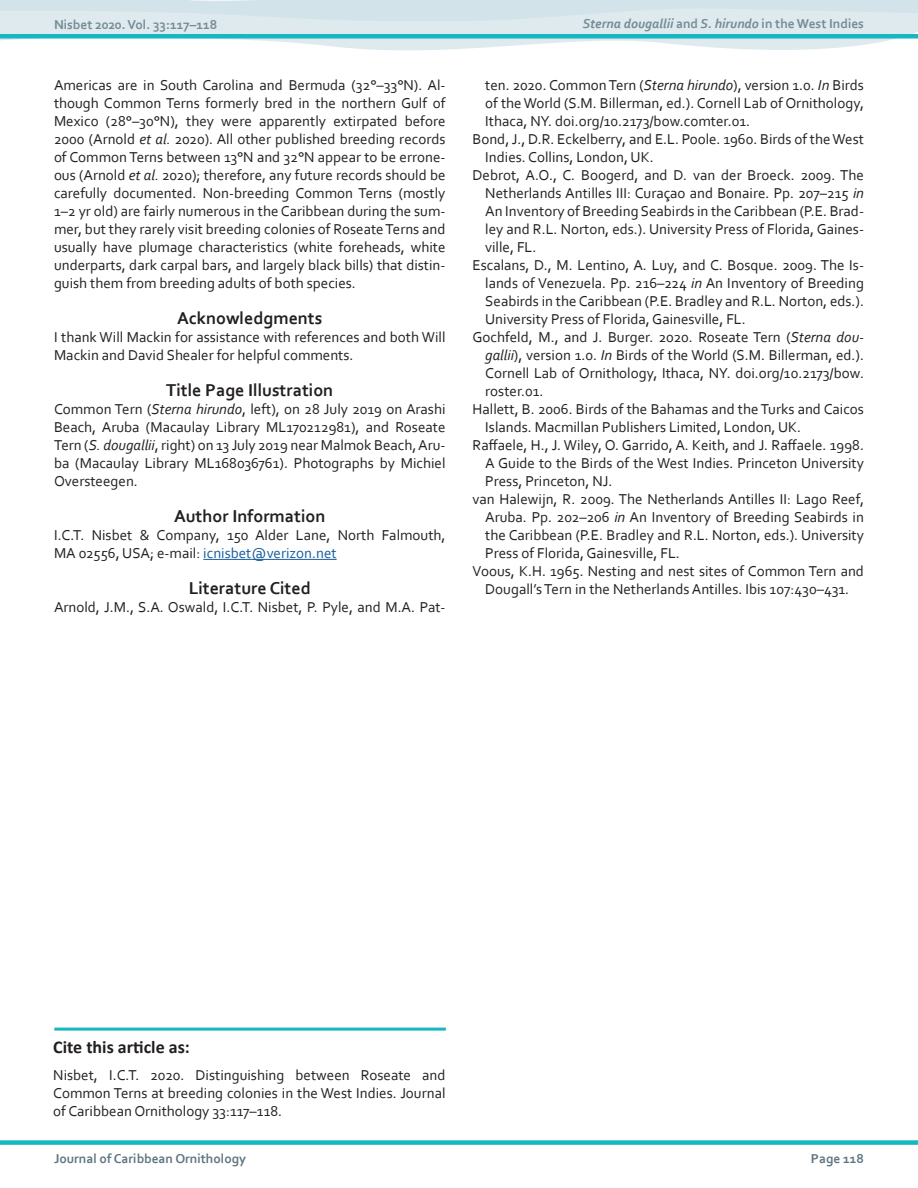
<style>
.page{position:relative;width:918px;height:1188px;background:#fff}
.page>*{position:absolute;margin:0;border:0;box-sizing:border-box;transform-origin:0 0}
.Body_Heading_1__H2{font:700 18px "Corbel";color:#231f20}
.cite_article_heading{font:700 18px "Calibri";color:#231f20}
.Citation__P{font:15px/18px "Corbel";color:#231f20;text-align:justify}
.main_body_text__P{font:15px/18px "Corbel";color:#231f20;text-align:justify}
.Cite_this_article__P{font:15px/18px "Corbel";color:#231f20;text-align:justify}
.t1{font:italic 700 13.5px "Corbel";color:#758b95}
.t2{font:700 13.5px "Corbel";color:#5f7682}
.t3{font:700 13.5px "Corbel";color:#758b95}
.s1{font-style:normal}
.s2{font-style:italic}
.s3{color:#175d9e}
</style>
<div class="page">
<svg style="left:0;top:0;width:918px;height:51px;fill:#deeaee"></svg>
<div style="left:0;top:1140px;width:918px;height:5px;background:#16b7c3"></div>
<hr style="left:203px;top:559px;width:134px;height:1px;background:#175d9e">
<hr style="left:54px;top:1028px;width:392px;height:3px;background:#16b7c3">
<div style="left:0;top:34px;width:918px;height:5px;background:#16b7c3"></div>
<p class="t3" style="left:54px;top:16px;width:165px">Nisbet 2020. Vol. 33:117–118</p>
<p class="t1" style="left:583px;top:15px;width:283px">Sterna dougallii <span class="s1">and</span> S. hirundo <span class="s1">in the West Indies</span></p>
<p class="main_body_text__P" style="left:54px;top:76px;width:393px">Americas are in South Carolina and Bermuda (32°–33°N). Al&shy;though Common Terns formerly bred in the northern Gulf of Mexico (28°–30°N), they were apparently extirpated before 2000 (Arnold <span class="s2">et al.</span> 2020). All other published breeding records of Common Terns between 13°N and 32°N appear to be errone&shy;ous (Arnold <span class="s2">et al.</span> 2020); therefore, any future records should be carefully documented. Non-breeding Common Terns (mostly 1–2 yr old) are fairly numerous in the Caribbean during the sum&shy;mer, but they rarely visit breeding colonies of Roseate Terns and usually have plumage characteristics (white foreheads, white underparts, dark carpal bars, and largely black bills) that distin&shy;guish them from breeding adults of both species.</p>
<h2 class="Body_Heading_1__H2" style="left:177px;top:307px;width:147px">Acknowledgments</h2>
<p class="main_body_text__P" style="left:54px;top:328px;width:393px">I thank Will Mackin for assistance with references and both Will<br>Mackin and David Shealer for helpful comments.</p>
<h2 class="Body_Heading_1__H2" style="left:166px;top:379px;width:169px">Title Page Illustration</h2>
<p class="main_body_text__P" style="left:54px;top:400px;width:393px">Common Tern (<span class="s2">Sterna hirundo</span>, left), on 28 July 2019 on Arashi Beach, Aruba (Macaulay Library ML170212981), and Roseate Tern (<span class="s2">S. dougallii</span>, right) on 13 July 2019 near Malmok Beach, Aru&shy;ba (Macaulay Library ML168036761). Photographs by Michiel Oversteegen.</p>
<h2 class="Body_Heading_1__H2" style="left:174px;top:505px;width:153px">Author Information</h2>
<p class="main_body_text__P" style="left:54px;top:526px;width:393px">I.C.T. Nisbet &amp; Company, 150 Alder Lane, North Falmouth,<br>MA 02556, USA; e-mail: <span class="s3">icnisbet@verizon.net</span></p>
<h2 class="Body_Heading_1__H2" style="left:189px;top:577px;width:124px">Literature Cited</h2>
<p class="Citation__P" style="left:54px;top:598px;width:393px">Arnold, J.M., S.A. Oswald, I.C.T. Nisbet, P. Pyle, and M.A. Pat-</p>
<p class="Citation__P" style="left:485px;top:76px;width:380px">ten. 2020. Common Tern (<span class="s2">Sterna hirundo</span>), version 1.0. <span class="s2">In</span> Birds of the World (S.M. Billerman, ed.). Cornell Lab of Ornithology, Ithaca, NY. doi.org/10.2173/bow.comter.01.</p>
<p class="Citation__P" style="left:485px;top:130px;width:380px;text-indent:-13px">Bond, J., D.R. Eckelberry, and E.L. Poole. 1960. Birds of the West<br>Indies. Collins, London, UK.</p>
<p class="Citation__P" style="left:485px;top:166px;width:380px;text-indent:-13px">Debrot, A.O., C. Boogerd, and D. van der Broeck. 2009. The Netherlands Antilles III: Curaçao and Bonaire. Pp. 207–215 <span class="s2">in </span>An Inventory of Breeding Seabirds in the Caribbean (P.E. Brad&shy;ley and R.L. Norton, eds.). University Press of Florida, Gaines&shy;ville, FL.</p>
<p class="Citation__P" style="left:485px;top:256px;width:380px;text-indent:-13px">Escalans, D., M. Lentino, A. Luy, and C. Bosque. 2009. The Is&shy;lands of Venezuela. Pp. 216–224 <span class="s2">in</span> An Inventory of Breeding Seabirds in the Caribbean (P.E. Bradley and R.L. Norton, eds.).<br>University Press of Florida, Gainesville, FL.</p>
<p class="Citation__P" style="left:485px;top:328px;width:380px;text-indent:-13px">Gochfeld, M., and J. Burger. 2020. Roseate Tern (<span class="s2">Sterna dou&shy;gallii</span>), version 1.0. <span class="s2">In</span> Birds of the World (S.M. Billerman, ed.).<br>Cornell Lab of Ornithology, Ithaca, NY. doi.org/10.2173/bow. roster.01.</p>
<p class="Citation__P" style="left:485px;top:400px;width:380px;text-indent:-13px">Hallett, B. 2006. Birds of the Bahamas and the Turks and Caicos<br>Islands. Macmillan Publishers Limited, London, UK.</p>
<p class="Citation__P" style="left:485px;top:436px;width:380px;text-indent:-13px">Raffaele, H., J. Wiley, O. Garrido, A. Keith, and J. Raffaele. 1998.<br>A Guide to the Birds of the West Indies. Princeton University Press, Princeton, NJ.</p>
<p class="Citation__P" style="left:485px;top:490px;width:380px;text-indent:-13px">van Halewijn, R. 2009. The Netherlands Antilles II: Lago Reef, Aruba. Pp. 202–206 <span class="s2">in</span> An Inventory of Breeding Seabirds in the Caribbean (P.E. Bradley and R.L. Norton, eds.). University Press of Florida, Gainesville, FL.</p>
<p class="Citation__P" style="left:472px;top:562px;width:393px;text-align:center">Voous, K.H. 1965. Nesting and nest sites of Common Tern and<br>Dougall’s Tern in the Netherlands Antilles. Ibis 107:430–431.</p>
<h6 class="cite_article_heading" style="left:53px;top:1035px;width:138px">Cite this article as:</h6>
<p class="Cite_this_article__P" style="left:53px;top:1066px;width:394px">Nisbet, I.C.T. 2020. Distinguishing between Roseate and Common Terns at breeding colonies in the West Indies. Journal of Caribbean Ornithology 33:117–118.</p>
<p class="t2" style="left:54px;top:1150px;width:194px">Journal of Caribbean Ornithology</p>
<p class="t2" style="left:811px;top:1150px;width:55px">Page 118</p>
</div>
